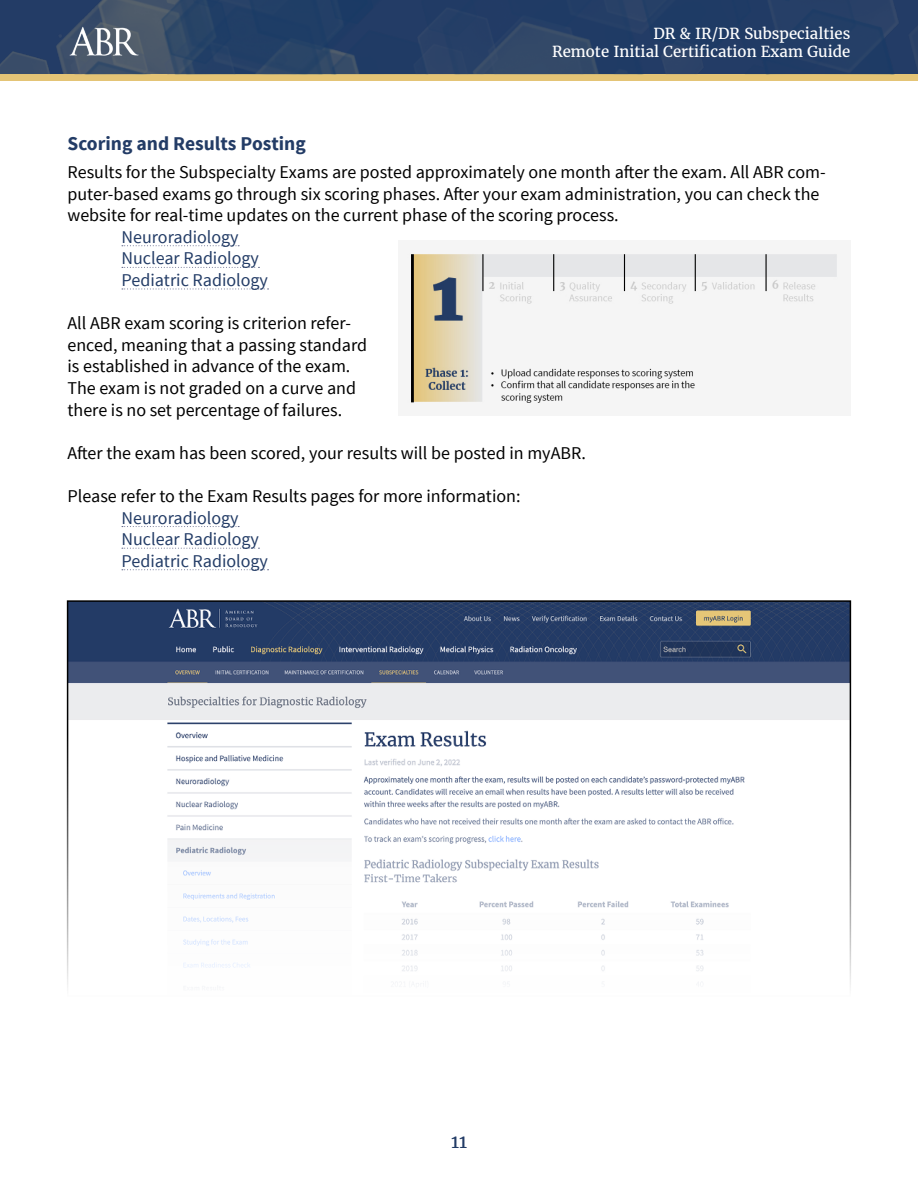
<style>
.page{position:relative;width:918px;height:1188px;background:#fff}
.page>*{position:absolute;margin:0;border:0;box-sizing:border-box;transform-origin:0 0}
.t1{font:700 19.5px "Source Sans Pro";color:#233c66}
.t2{font:18px/21.6px "Source Sans Pro";color:#000}
.t3{font:18px/21.6px "Source Sans Pro";color:#233c66}
.t4{font:18px "Merriweather";color:#233c66}
.t5{font:15px/18px "Merriweather";color:#fff;text-align:right}
</style>
<div class="page">
<div style="left:0;top:74px;width:918px;height:7px;background:#e4c476"></div>
<img style="left:0;top:0;width:918px;height:74px">
<img style="left:67px;top:25px;width:74px;height:32px">
<svg style="left:122px;top:245px;width:117px;height:1px"></svg>
<svg style="left:122px;top:267px;width:137px;height:1px"></svg>
<svg style="left:122px;top:289px;width:147px;height:1px"></svg>
<svg style="left:122px;top:526px;width:117px;height:1px"></svg>
<svg style="left:122px;top:548px;width:137px;height:1px"></svg>
<svg style="left:122px;top:569px;width:147px;height:1px"></svg>
<img style="left:407px;top:253px;width:431px;height:151px">
<img style="left:70px;top:603px;width:778px;height:382px">
<div style="left:67px;top:600px;width:784px;height:397px;border:2px solid #000"></div>
<p class="t5" style="left:552px;top:23px;width:300px">DR &amp; IR/DR Subspecialties<br>Remote Initial Certification Exam Guide</p>
<p class="t1" style="left:68px;top:131px;width:240px">Scoring and Results Posting</p>
<p class="t2" style="left:68px;top:162px;width:760px">Results for the Subspecialty Exams are posted approximately one month after the exam. All ABR com&shy;puter-based exams go through six scoring phases. After your exam administration, you can check the website for real-time updates on the current phase of the scoring process.</p>
<p class="t3" style="left:122px;top:226px;width:148px">Neuroradiology<br>Nuclear Radiology<br>Pediatric Radiology</p>
<p class="t2" style="left:68px;top:313px;width:301px">All ABR exam scoring is criterion refer&shy;enced, meaning that a passing standard is established in advance of the exam.<br>The exam is not graded on a curve and there is no set percentage of failures.</p>
<p class="t2" style="left:68px;top:442px;width:520px">After the exam has been scored, your results will be posted in myABR.</p>
<p class="t2" style="left:68px;top:486px;width:455px">Please refer to the Exam Results pages for more information:</p>
<p class="t3" style="left:122px;top:507px;width:148px">Neuroradiology<br>Nuclear Radiology<br>Pediatric Radiology</p>
<p class="t4" style="left:451px;top:1126px;width:17px">11</p>
</div>
